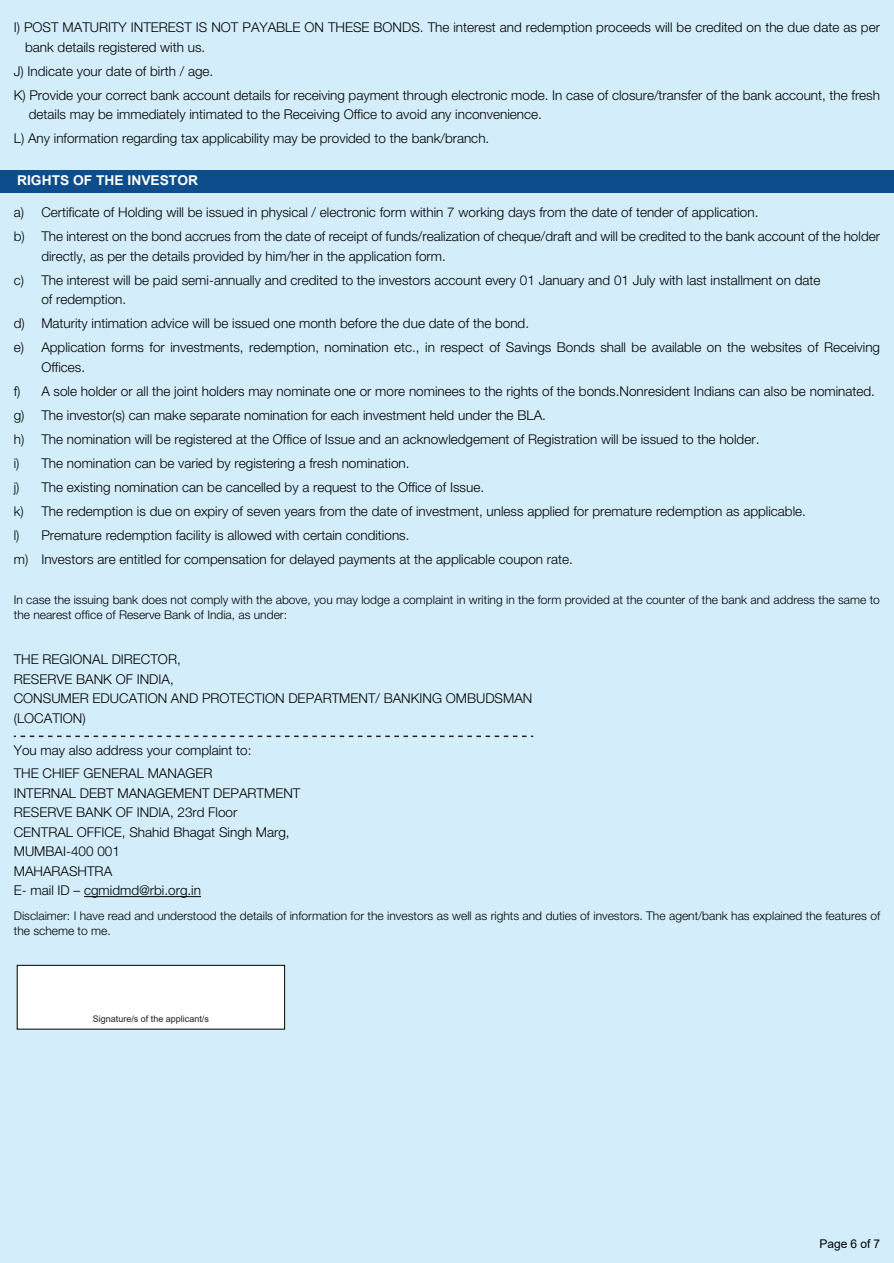
<style>
.page{position:relative;width:894px;height:1263px;background:#fff}
.page>*{position:absolute;margin:0;border:0;box-sizing:border-box;transform-origin:0 0}
.t1{font:300 13.5px/24px "Helvetica Neue CE";color:#000}
.t2{font:700 13.5px "Arial";color:#fff}
.t3{font:300 12px/15px "Helvetica Neue CE";color:#000}
.t4{font:12px "Arial";letter-spacing:-.005em;color:#000}
.t5{font:9px "Arial";color:#231f20}
</style>
<div class="page">
<div style="left:0;top:0;width:893px;height:1263px;background:#d3eefa"></div>
<div style="left:0;top:170px;width:893px;height:22px;background:#0e4d8c"></div>
<hr style="left:84px;top:896px;width:117px;height:1px;background:#000">
<svg style="left:14px;top:735px;width:519px;height:2px"></svg>
<div style="left:17px;top:965px;width:268px;height:64px;background:#fff;border:1px solid #000"></div>
<p class="t1" style="left:25px;top:18px;width:856px;line-height:19.5px;text-indent:-11px">I) POST MATURITY INTEREST IS NOT PAYABLE ON THESE BONDS. The interest and redemption proceeds will be credited on the due date as per bank details registered with us.</p>
<p class="t1" style="left:14px;top:59px;width:867px">J) Indicate your date of birth / age.<br>K) Provide your correct bank account details for receiving payment through electronic mode. In case of closure/transfer of the bank account, the fresh</p>
<p class="t1" style="left:14px;top:103px;width:529px;text-indent:15px">details may be immediately intimated to the Receiving Office to avoid any inconvenience.<br>L) Any information regarding tax applicability may be provided to the bank/branch.</p>
<p class="t2" style="left:17px;top:171px;width:182px">RIGHTS OF THE INVESTOR</p>
<p class="t1" style="left:14px;top:200px;width:867px">a) Certificate of Holding will be issued in physical / electronic form within 7 working days from the date of tender of application.<br>b) The interest on the bond accrues from the date of receipt of funds/realization of cheque/draft and will be credited to the bank account of the holder</p>
<p class="t1" style="left:14px;top:244px;width:807px;text-indent:28px">directly, as per the details provided by him/her in the application form.<br>c) The interest will be paid semi-annually and credited to the investors account every 01 January and 01 July with last installment on date</p>
<p class="t1" style="left:14px;top:287px;width:867px;text-indent:28px">of redemption.<br>d) Maturity intimation advice will be issued one month before the due date of the bond.<br>e) Application forms for investments, redemption, nomination etc., in respect of Savings Bonds shall be available on the websites of Receiving</p>
<p class="t1" style="left:14px;top:355px;width:862px;text-indent:28px">Offices.<br>f) A sole holder or all the joint holders may nominate one or more nominees to the rights of the bonds.Nonresident Indians can also be nominated. g) The investor(s) can make separate nomination for each investment held under the BLA.<br>h) The nomination will be registered at the Office of Issue and an acknowledgement of Registration will be issued to the holder.<br>i) The nomination can be varied by registering a fresh nomination.<br>j) The existing nomination can be cancelled by a request to the Office of Issue.<br>k) The redemption is due on expiry of seven years from the date of investment, unless applied for premature redemption as applicable.<br>l) Premature redemption facility is allowed with certain conditions.<br>m) Investors are entitled for compensation for delayed payments at the applicable coupon rate.</p>
<p class="t3" style="left:14px;top:592px;width:867px">In case the issuing bank does not comply with the above, you may lodge a complaint in writing in the form provided at the counter of the bank and address the same to the nearest office of Reserve Bank of India, as under:</p>
<p class="t1" style="left:14px;top:649px;width:520px;line-height:19.5px">THE REGIONAL DIRECTOR,<br>RESERVE BANK OF INDIA,<br>CONSUMER EDUCATION AND PROTECTION DEPARTMENT/ BANKING OMBUDSMAN (LOCATION)</p>
<p class="t1" style="left:14px;top:738px;width:239px">You may also address your complaint to:</p>
<p class="t1" style="left:14px;top:763px;width:288px;line-height:19.5px">THE CHIEF GENERAL MANAGER<br>INTERNAL DEBT MANAGEMENT DEPARTMENT<br>RESERVE BANK OF INDIA, 23rd Floor<br>CENTRAL OFFICE, Shahid Bhagat Singh Marg,<br>MUMBAI-400 001<br>MAHARASHTRA<br>E- mail ID – cgmidmd@rbi.org.in</p>
<p class="t3" style="left:14px;top:908px;width:867px">Disclaimer: I have read and understood the details of information for the investors as well as rights and duties of investors. The agent/bank has explained the features of the scheme to me.</p>
<p class="t5" style="left:93px;top:1012px;width:118px">Signature/s of the applicant/s</p>
<p class="t4" style="left:819px;top:1235px;width:62px">Page 6 of 7</p>
</div>
